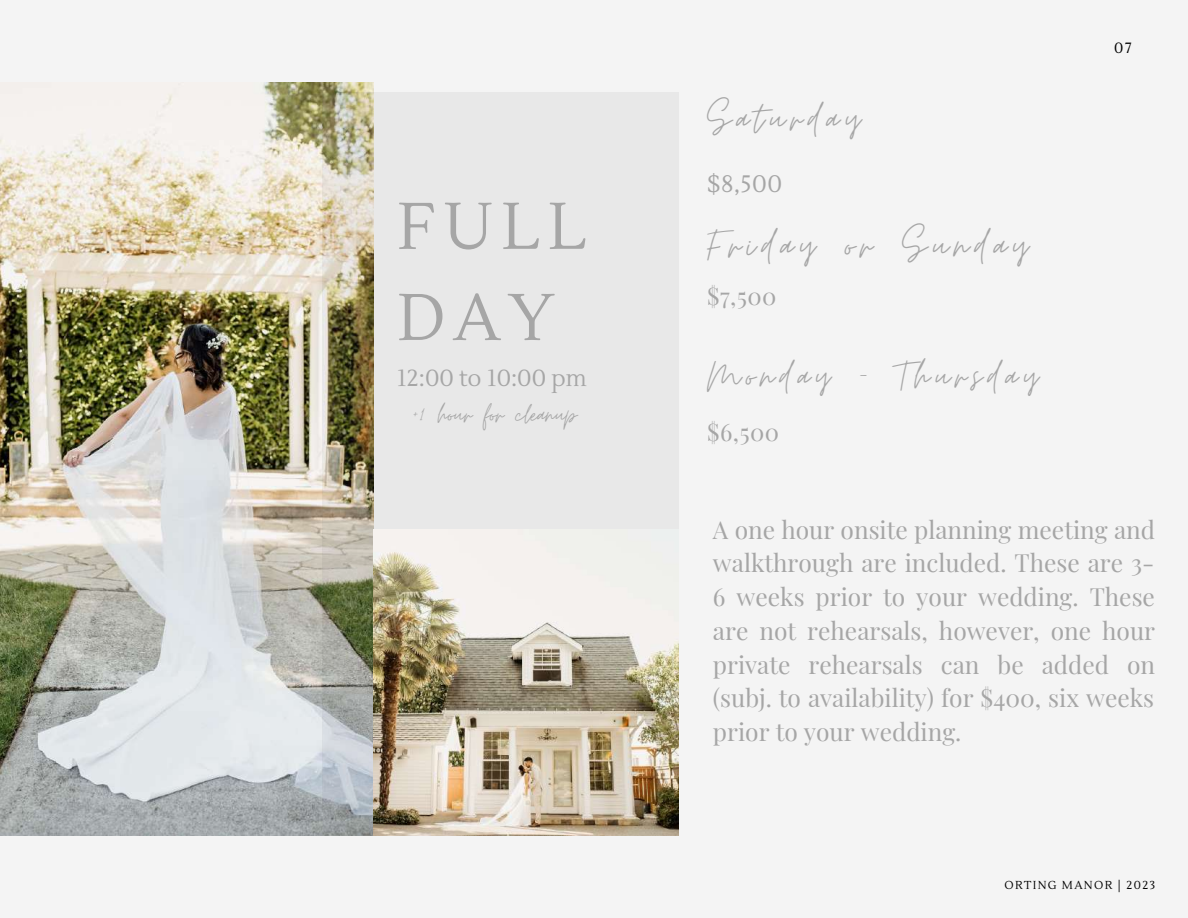
<style>
.page{position:relative;width:1188px;height:918px;background:#f4f4f4}
.page>*{position:absolute;margin:0;border:0;box-sizing:border-box;transform-origin:0 0}
.t1{font:65.55px/91.2px "Lustria";letter-spacing:.115em;color:#a6a6a6}
.t2{font:48.75px "Moon Time";letter-spacing:.115em;color:#a6a6a6}
.t3{font:47.55px "Moon Time";letter-spacing:.115em;color:#a6a6a6}
.t4{font:45.9px "Moon Time";letter-spacing:.115em;color:#a6a6a6}
.t5{font:31.05px "Moon Time";color:#a6a6a6}
.t6{font:24.45px/33.8px "Playfair Display";color:#a6a6a6;text-align:justify}
.t7{font:23.85px "Playfair Display";letter-spacing:.02em;color:#a6a6a6}
.t8{font:23.85px "Lustria";color:#a6a6a6}
.t9{font:23.25px "Lustria";color:#a6a6a6}
.t10{font:14.85px "Lustria";color:#000}
.t11{font:11.55px "Lustria";letter-spacing:.115em;color:#000}
</style>
<div class="page">
<img style="left:0;top:83px;width:374px;height:752px">
<svg style="left:322px;top:92px;width:356px;height:743px;fill:#e8e8e8"></svg>
<img style="left:374px;top:529px;width:305px;height:306px">
<h1 class="t1" style="left:397px;top:183px;width:191px">FULL<br>DAY</h1>
<p class="t9" style="left:397px;top:364px;width:191px">12:00 to 10:00 pm</p>
<p class="t5" style="left:412px;top:396px;width:166px">+1 hour for cleanup</p>
<h3 class="t3" style="left:707px;top:89px;width:155px">Saturday</h3>
<p class="t8" style="left:707px;top:169px;width:76px">$8,500</p>
<h2 class="t2" style="left:707px;top:215px;width:323px">Friday or Sunday</h2>
<p class="t7" style="left:707px;top:279px;width:71px">$7,500</p>
<h3 class="t4" style="left:707px;top:348px;width:333px">Monday - Thursday</h3>
<p class="t7" style="left:707px;top:415px;width:73px">$6,500</p>
<p class="t10" style="left:1114px;top:39px;width:19px">07</p>
<p class="t6" style="left:713px;top:511px;width:444px">A one hour onsite planning meeting and walkthrough are included. These are 3- 6 weeks prior to your wedding. These are not rehearsals, however, one hour private rehearsals can be added on (subj. to availability) for $400, six weeks prior to your wedding.</p>
<p class="t11" style="left:1005px;top:878px;width:152px">ORTING MANOR | 2023</p>
</div>
